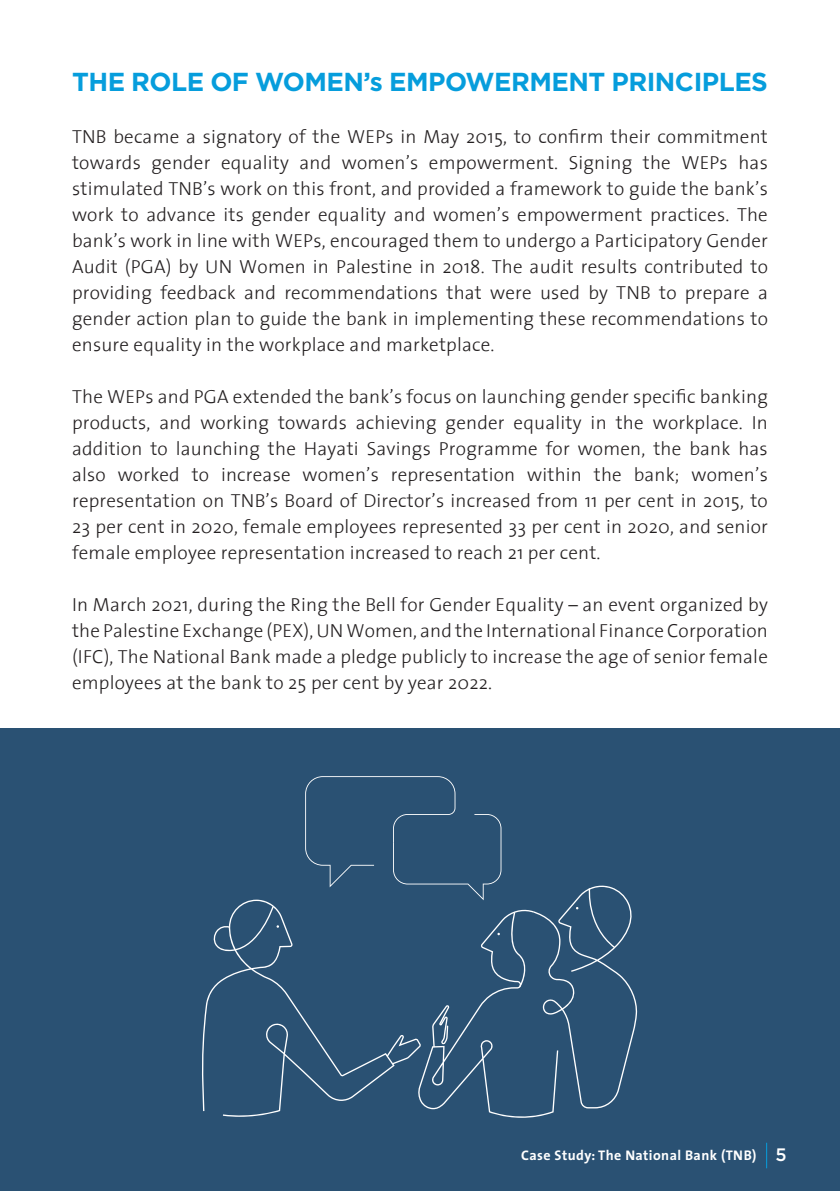
<style>
.page{position:relative;width:840px;height:1191px;background:#fff}
.page>*{position:absolute;margin:0;border:0;box-sizing:border-box;transform-origin:0 0}
.Section_Header__Flus{font:700 26px "Gotham";letter-spacing:-.02em;color:#069ddc}
.Section_Header__Flus-2{font:300 19px/26px "The Sans";letter-spacing:.01em;color:#231f20;text-align:justify}
.t1{font:500 18px "Gotham";color:#fff}
.Title_of_Report{font:700 14px "The Sans";letter-spacing:.03em;color:#fff}
</style>
<div class="page">
<div style="left:0;top:728px;width:839px;height:463px;background:#2a5173"></div>
<svg style="left:202px;top:899px;width:103px;height:218px"></svg>
<svg style="left:213px;top:906px;width:66px;height:45px"></svg>
<svg style="left:305px;top:776px;width:332px;height:342px"></svg>
<p class="Section_Header__Flus" style="left:72px;top:67px;width:697px">THE ROLE OF WOMEN’s EMPOWERMENT PRINCIPLES</p>
<p class="Section_Header__Flus-2" style="left:72px;top:123px;width:697px">TNB became a signatory of the WEPs in May 2015, to confirm their commitment towards gender equality and women’s empowerment. Signing the WEPs has stimulated TNB’s work on this front, and provided a framework to guide the bank’s work to advance its gender equality and women’s empowerment practices. The bank’s work in line with WEPs, encouraged them to undergo a Participatory Gender Audit (PGA) by UN Women in Palestine in 2018. The audit results contributed to providing feedback and recommendations that were used by TNB to prepare a gender action plan to guide the bank in implementing these recommendations to ensure equality in the workplace and marketplace.</p>
<p class="Section_Header__Flus-2" style="left:72px;top:383px;width:697px">The WEPs and PGA extended the bank’s focus on launching gender specific banking products, and working towards achieving gender equality in the workplace. In addition to launching the Hayati Savings Programme for women, the bank has also worked to increase women’s representation within the bank; women’s representation on TNB’s Board of Director’s increased from 11 per cent in 2015, to 23 per cent in 2020, female employees represented 33 per cent in 2020, and senior female employee representation increased to reach 21 per cent.</p>
<p class="Section_Header__Flus-2" style="left:72px;top:591px;width:697px">In March 2021, during the Ring the Bell for Gender Equality – an event organized by the Palestine Exchange (PEX), UN Women, and the International Finance Corporation (IFC), The National Bank made a pledge publicly to increase the age of senior female employees at the bank to 25 per cent by year 2022.</p>
<p class="Title_of_Report" style="left:521px;top:1143px;width:237px">Case Study: The National Bank (TNB)</p>
<p class="t1" style="left:775px;top:1143px;width:13px">5</p>
</div>
